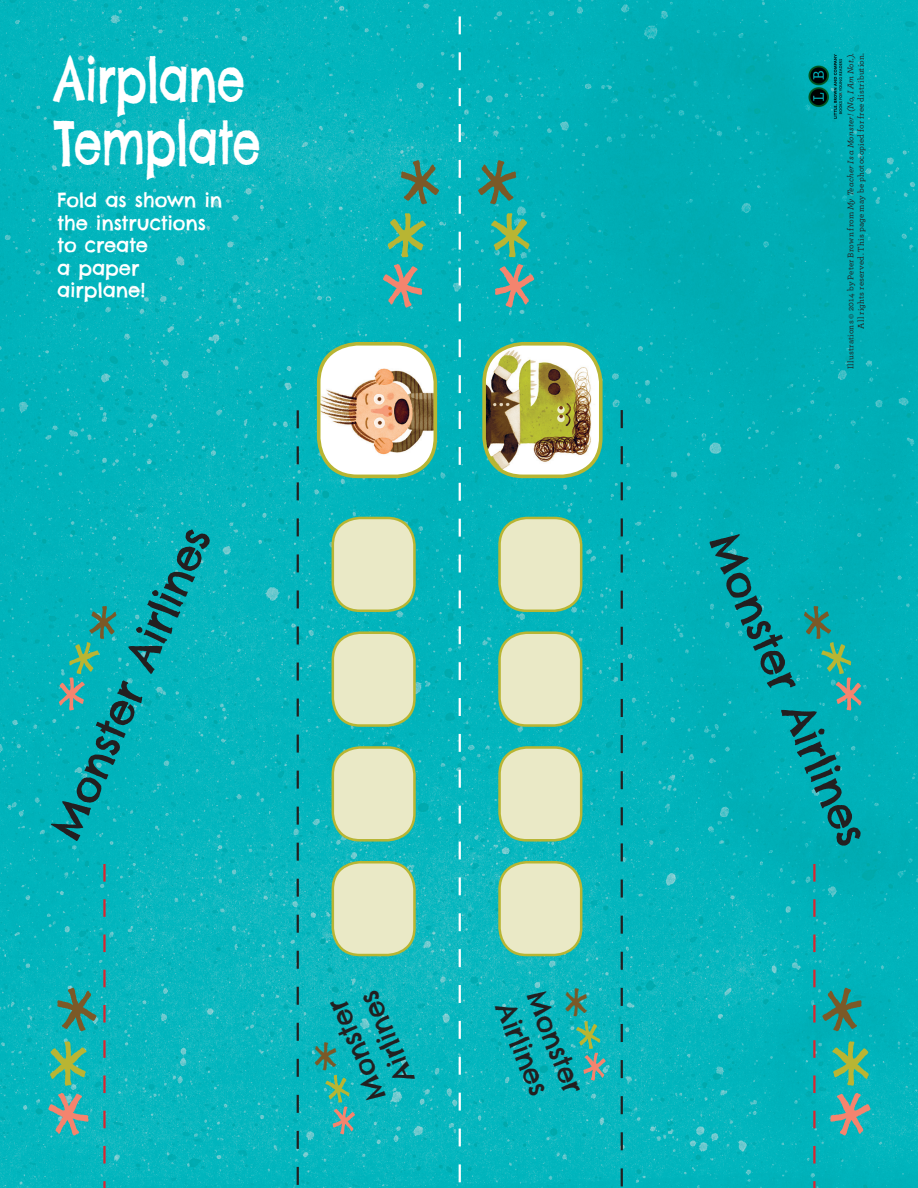
<style>
.page{position:relative;width:918px;height:1188px;background:#fff}
.page>*{position:absolute;margin:0;border:0;box-sizing:border-box;transform-origin:0 0}
.t1{font:78.75px "Chelsea Market";color:#b8b533}
.Main_Heads{font:60px/63px "Chelsea Market";letter-spacing:-.015em;color:#fff;scale:.75 1}
.t2{font:42px "Chelsea Market";color:#231f20}
.t3{font:27px/32.2px "Chelsea Market";color:#231f20}
.instructions{font:19.5px/22.5px "Chelsea Market";letter-spacing:-.01em;color:#fff}
.t4{font:500 8.7px/10.5px "Archer";letter-spacing:.025em;color:#231f20;text-align:right}
.s1{font-style:italic}
</style>
<div class="page">
<img style="left:0;top:0;width:918px;height:1188px">
<img style="left:807px;top:52px;width:36px;height:70px">
<svg style="left:459px;top:0;width:2px;height:1188px"></svg>
<svg style="left:297px;top:410px;width:2px;height:778px;background:#156d72"></svg>
<svg style="left:621px;top:410px;width:2px;height:778px;background:#126c71"></svg>
<div style="left:319px;top:344px;width:116px;height:132px;background:#fff;border-radius:39px"></div>
<img style="left:319px;top:355px;width:116px;height:111px">
<div style="left:317px;top:342px;width:120px;height:136px;border:4px solid #b8b533;border-radius:39px"></div>
<div style="left:333px;top:518px;width:81px;height:93px;background:#eae9c6;border-radius:27px"></div>
<div style="left:332px;top:517px;width:84px;height:95px;border:3px solid #b8b533;border-radius:27px"></div>
<div style="left:333px;top:633px;width:81px;height:93px;background:#eae9c6;border-radius:27px"></div>
<div style="left:332px;top:631px;width:84px;height:96px;border:3px solid #b8b533;border-radius:27px"></div>
<div style="left:333px;top:747px;width:81px;height:93px;background:#eae9c6;border-radius:27px"></div>
<div style="left:332px;top:746px;width:84px;height:96px;border:3px solid #b8b533;border-radius:27px"></div>
<div style="left:333px;top:862px;width:81px;height:93px;background:#eae9c6;border-radius:27px"></div>
<div style="left:332px;top:861px;width:84px;height:95px;border:3px solid #b8b533;border-radius:27px"></div>
<div style="left:500px;top:518px;width:81px;height:93px;background:#eae9c6;border-radius:27px"></div>
<div style="left:498px;top:517px;width:84px;height:95px;border:3px solid #b8b533;border-radius:27px"></div>
<div style="left:500px;top:633px;width:81px;height:93px;background:#eae9c6;border-radius:27px"></div>
<div style="left:498px;top:631px;width:84px;height:96px;border:3px solid #b8b533;border-radius:27px"></div>
<div style="left:500px;top:747px;width:81px;height:93px;background:#eae9c6;border-radius:27px"></div>
<div style="left:498px;top:746px;width:84px;height:96px;border:3px solid #b8b533;border-radius:27px"></div>
<div style="left:500px;top:862px;width:81px;height:93px;background:#eae9c6;border-radius:27px"></div>
<div style="left:498px;top:861px;width:84px;height:95px;border:3px solid #b8b533;border-radius:27px"></div>
<img style="left:484px;top:344px;width:117px;height:132px">
<div style="left:482px;top:342px;width:121px;height:136px;border:4px solid #b8b533;border-radius:39px"></div>
<svg style="left:44px;top:864px;width:62px;height:324px;background:#0cb3bb"></svg>
<svg style="left:476px;top:157px;width:62px;height:155px;background:#03b2ba"></svg>
<svg style="left:380px;top:157px;width:62px;height:155px;background:#06b5bd"></svg>
<svg style="left:314px;top:1042px;width:42px;height:94px;background:#0ab6be"></svg>
<svg style="left:565px;top:988px;width:42px;height:94px;background:#0cb7be"></svg>
<svg style="left:59px;top:605px;width:58px;height:106px;background:#03b3bb"></svg>
<div style="left:803px;top:605px;width:59px;height:106px;background:#00afb7"></div>
<svg style="left:813px;top:864px;width:62px;height:324px;background:#06b0b8"></svg>
<p class="Main_Heads" style="left:54px;top:47px;width:277px">Airplane<br>Template</p>
<p class="instructions" style="left:57px;top:189px;width:167px">Fold as shown in the instructions to create<br>a paper airplane!</p>
<p class="t4" style="left:845px;top:369px;width:317px;rotate:-90deg">Illustrations © 2014 by Peter Brown from <span class="s1">My Teacher Is a Monster! (No, I Am Not.).<br></span>All rights reserved. This page may be photocopied for free distribution.</p>
<p class="t2" style="left:38px;top:826px;width:338px;rotate:-66deg">Monster Airlines</p>
<p class="t2" style="left:744px;top:524px;width:338px;rotate:66deg">Monster Airlines</p>
<p class="t1" style="left:48px;top:1022px;width:43px">*</p>
<p class="t3" style="left:364px;top:1106px;width:110px;rotate:-114deg">Monster<br>Airlines</p>
<p class="t3" style="left:550px;top:985px;width:110px;rotate:68deg">Monster<br>Airlines</p>
</div>
